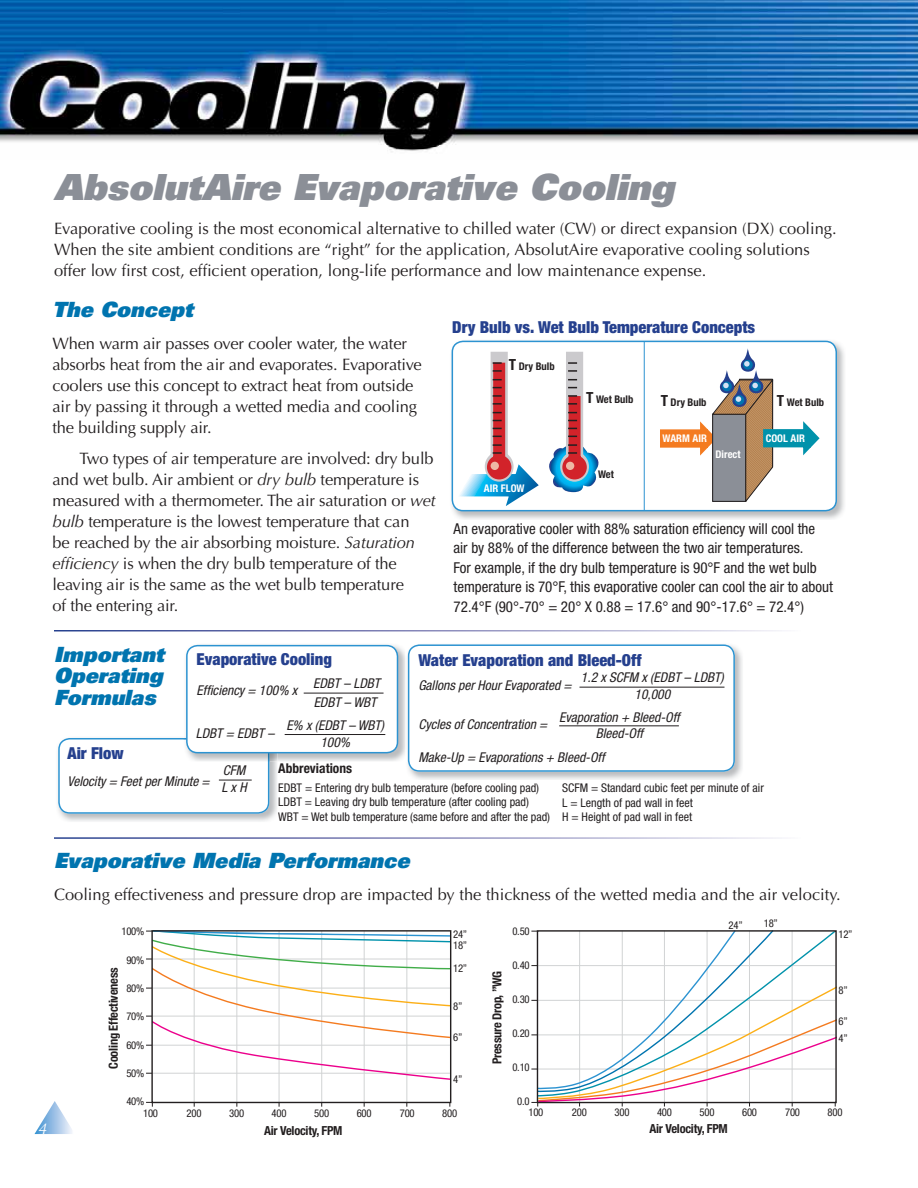
<style>
.page{position:relative;width:918px;height:1188px;background:#fff}
.page>*{position:absolute;margin:0;border:0;box-sizing:border-box;transform-origin:0 0}
.t1{font:italic 900 36px "Univers";color:#8b8f97}
.t2{font:italic 900 21px/21.3px "Univers";color:#0074af;text-align:justify}
.t3{font:16.5px/21px "Optima";letter-spacing:-.01em;color:#231f20}
.t4{font:900 condensed 16.5px "Helvetica Neue";color:#25408e}
.t5{font:italic 15.75px "Optima";color:#fff}
.t6{font:condensed 15px/19.5px "Helvetica Neue";color:#231f20}
.t7{font:italic condensed 13.5px/16.5px "Helvetica Neue";color:#231f20;text-align:center}
.t8{font:700 condensed 13.5px "Helvetica Neue";color:#231f20}
.t9{font:700 condensed 12.45px "Helvetica Neue";letter-spacing:-.02em;color:#231f20}
.t10{font:condensed 12px/14.7px "Helvetica Neue";color:#231f20}
.t11{font:condensed 10.65px/12px "Helvetica Neue";letter-spacing:-.02em;color:#231f20}
.t12{font:700 condensed 10.5px "Helvetica Neue";color:#231f20}
.t13{font:700 condensed 10.5px "Helvetica Neue";color:#fff}
.s1{font-style:italic}
.s2{font-size:15.3px}
</style>
<div class="page">
<img style="left:0;top:0;width:918px;height:152px">
<svg style="left:35px;top:1101px;width:37px;height:33px"></svg>
<img style="left:451px;top:340px;width:393px;height:179px">
<div style="left:452px;top:341px;width:384px;height:170px;background:#fff;border-radius:11px"></div>
<div style="left:452px;top:341px;width:385px;height:170px;border:2px solid #2c93d1;border-radius:11px"></div>
<img style="left:407px;top:647px;width:335px;height:133px">
<svg style="left:408px;top:644px;width:327px;height:128px"></svg>
<hr style="left:559px;top:725px;width:120px;height:1px;background:#231f20">
<hr style="left:579px;top:687px;width:145px;height:1px;background:#231f20">
<hr style="left:194px;top:931px;width:1px;height:171px;background:#d1d3d4">
<hr style="left:279px;top:931px;width:1px;height:171px;background:#d1d3d4">
<hr style="left:364px;top:931px;width:1px;height:171px;background:#d1d3d4">
<hr style="left:236px;top:931px;width:1px;height:171px;background:#d1d3d4">
<hr style="left:321px;top:931px;width:1px;height:171px;background:#d1d3d4">
<hr style="left:406px;top:931px;width:1px;height:171px;background:#d1d3d4">
<svg style="left:146px;top:931px;width:303px;height:150px"></svg>
<div style="left:151px;top:930px;width:300px;height:173px;border:1px solid #231f20"></div>
<svg style="left:146px;top:1102px;width:7px;height:5px"></svg>
<svg style="left:531px;top:931px;width:305px;height:176px"></svg>
<img style="left:60px;top:762px;width:217px;height:60px">
<svg style="left:58px;top:738px;width:211px;height:76px"></svg>
<hr style="left:219px;top:780px;width:33px;height:1px;background:#231f20">
<svg style="left:660px;top:348px;width:160px;height:154px"></svg>
<svg style="left:549px;top:351px;width:50px;height:141px"></svg>
<div style="left:566px;top:462px;width:8px;height:8px;background:#eeb8a5;border-radius:50%"></div>
<svg style="left:459px;top:351px;width:80px;height:155px"></svg>
<div style="left:491px;top:462px;width:8px;height:8px;background:#eeb8a5;border-radius:50%"></div>
<hr style="left:644px;top:341px;width:1px;height:170px;background:#2c93d1">
<img style="left:186px;top:644px;width:219px;height:117px">
<img style="left:184px;top:736px;width:93px;height:26px">
<img style="left:183px;top:738px;width:86px;height:24px">
<div style="left:187px;top:646px;width:211px;height:107px;background:#fff;border-radius:11px"></div>
<div style="left:186px;top:645px;width:212px;height:108px;border:2px solid #2c93d1;border-radius:11px"></div>
<hr style="left:304px;top:693px;width:80px;height:1px;background:#231f20">
<hr style="left:285px;top:734px;width:100px;height:1px;background:#231f20">
<h1 class="t1" style="left:54px;top:174px;width:622px">AbsolutAire Evaporative Cooling</h1>
<p class="t3" style="left:54px;top:220px;width:784px">Evaporative cooling is the most economical alternative to chilled water (CW) or direct expansion (DX) cooling.<br>When the site ambient conditions are “right” for the application, AbsolutAire evaporative cooling solutions offer low first cost, efficient operation, long-life performance and low maintenance expense.</p>
<p class="t2" style="left:53px;top:301px;width:142px">The Concept</p>
<p class="t3" style="left:53px;top:334px;width:371px">When warm air passes over cooler water, the water absorbs heat from the air and evaporates. Evaporative coolers use this concept to extract heat from outside air by passing it through a wetted media and cooling the building supply air.</p>
<p class="t3" style="left:53px;top:450px;width:385px;text-indent:27px">Two types of air temperature are involved: dry bulb and wet bulb. Air ambient or <span class="s1">dry bulb</span> temperature is measured with a thermometer. The air saturation or <span class="s1">wet bulb</span> temperature is the lowest temperature that can<br>be reached by the air absorbing moisture. <span class="s1">Saturation efficiency</span> is when the dry bulb temperature of the leaving air is the same as the wet bulb temperature<br>of the entering air.</p>
<p class="t4" style="left:452px;top:321px;width:305px">Dry Bulb vs. Wet Bulb Temperature Concepts</p>
<p class="t12" style="left:509px;top:363px;width:47px"><span class="s2">T</span> Dry Bulb</p>
<p class="t12" style="left:586px;top:396px;width:49px"><span class="s2">T</span> Wet Bulb</p>
<p class="t12" style="left:661px;top:398px;width:47px"><span class="s2">T</span> Dry Bulb</p>
<p class="t12" style="left:777px;top:398px;width:49px"><span class="s2">T</span> Wet Bulb</p>
<p class="t13" style="left:663px;top:435px;width:46px">WARM AIR</p>
<p class="t13" style="left:766px;top:434px;width:41px">COOL AIR</p>
<p class="t13" style="left:716px;top:450px;width:27px">Direct</p>
<p class="t12" style="left:598px;top:470px;width:17px">Wet</p>
<p class="t13" style="left:484px;top:484px;width:42px">AIR FLOW</p>
<p class="t6" style="left:454px;top:520px;width:381px">An evaporative cooler with 88% saturation efficiency will cool the air by 88% of the difference between the two air temperatures.<br>For example, if the dry bulb temperature is 90°F and the wet bulb temperature is 70°F, this evaporative cooler can cool the air to about 72.4°F (90°-70° = 20° X 0.88 = 17.6° and 90°-17.6° = 72.4°)</p>
<p class="t2" style="left:54px;top:646px;width:111px">Important Operating Formulas</p>
<p class="t4" style="left:197px;top:653px;width:137px">Evaporative Cooling</p>
<p class="t7" style="left:197px;top:684px;width:102px">Efficiency = 100% x</p>
<p class="t7" style="left:313px;top:675px;width:69px;line-height:19.5px;text-align:left">EDBT – LDBT<br>EDBT – WBT</p>
<p class="t4" style="left:418px;top:654px;width:225px">Water Evaporation and Bleed-Off</p>
<p class="t7" style="left:418px;top:678px;width:155px">Gallons per Hour Evaporated =</p>
<p class="t7" style="left:581px;top:670px;width:144px">1.2 x SCFM x (EDBT – LDBT)<br>10,000</p>
<p class="t7" style="left:418px;top:717px;width:130px">Cycles of Concentration =</p>
<p class="t7" style="left:559px;top:710px;width:122px">Evaporation + Bleed-Off<br>Bleed-Off</p>
<p class="t7" style="left:418px;top:750px;width:188px">Make-Up = Evaporations + Bleed-Off</p>
<p class="t7" style="left:196px;top:726px;width:80px">LDBT = EDBT –</p>
<p class="t7" style="left:286px;top:719px;width:99px">E% x (EDBT – WBT)<br>100%</p>
<p class="t4" style="left:68px;top:747px;width:58px">Air Flow</p>
<p class="t7" style="left:68px;top:774px;width:144px">Velocity = Feet per Minute =</p>
<p class="t7" style="left:221px;top:764px;width:27px;text-align:left">CFM<br>L x H</p>
<p class="t8" style="left:278px;top:763px;width:75px">Abbreviations</p>
<p class="t10" style="left:278px;top:781px;width:274px">EDBT = Entering dry bulb temperature (before cooling pad)<br>LDBT = Leaving dry bulb temperature (after cooling pad)<br>WBT = Wet bulb temperature (same before and after the pad)</p>
<p class="t10" style="left:562px;top:781px;width:203px">SCFM = Standard cubic feet per minute of air<br>L = Length of pad wall in feet<br>H = Height of pad wall in feet</p>
<p class="t5" style="left:39px;top:1122px;width:10px">4</p>
<p class="t2" style="left:54px;top:852px;width:357px">Evaporative Media Performance</p>
<p class="t3" style="left:54px;top:886px;width:788px">Cooling effectiveness and pressure drop are impacted by the thickness of the wetted media and the air velocity.</p>
<p class="t11" style="left:121px;top:926px;width:24px">100%</p>
<p class="t11" style="left:126px;top:955px;width:19px">90%</p>
<p class="t11" style="left:126px;top:983px;width:19px">80%</p>
<p class="t11" style="left:126px;top:1011px;width:19px">70%</p>
<p class="t11" style="left:126px;top:1040px;width:19px">60%</p>
<p class="t11" style="left:126px;top:1068px;width:19px">50%</p>
<p class="t11" style="left:143px;top:1096px;width:16px;text-indent:-17px">40%<br>100</p>
<p class="t9" style="left:109px;top:1069px;width:103px;rotate:-90deg">Cooling Effectiveness</p>
<p class="t11" style="left:453px;top:929px;width:16px;line-height:11.2px">24”<br>18”</p>
<p class="t11" style="left:453px;top:964px;width:16px">12”</p>
<p class="t11" style="left:453px;top:1001px;width:11px">8”</p>
<p class="t11" style="left:453px;top:1032px;width:11px">6”</p>
<p class="t11" style="left:453px;top:1074px;width:11px">4”</p>
<p class="t11" style="left:272px;top:1108px;width:16px">400</p>
<p class="t11" style="left:357px;top:1108px;width:16px">600</p>
<p class="t11" style="left:442px;top:1108px;width:16px">800</p>
<p class="t11" style="left:187px;top:1108px;width:16px">200</p>
<p class="t11" style="left:400px;top:1108px;width:16px">700</p>
<p class="t11" style="left:229px;top:1108px;width:16px">300</p>
<p class="t11" style="left:314px;top:1108px;width:16px">500</p>
<p class="t9" style="left:264px;top:1126px;width:80px">Air Velocity, FPM</p>
<p class="t9" style="left:493px;top:1064px;width:95px;rotate:-90deg">Pressure Drop, ”WG</p>
<p class="t11" style="left:729px;top:920px;width:16px">24”</p>
<p class="t11" style="left:764px;top:919px;width:16px">18”</p>
<p class="t11" style="left:512px;top:926px;width:19px">0.50</p>
<p class="t11" style="left:512px;top:960px;width:19px">0.40</p>
<p class="t11" style="left:512px;top:994px;width:19px">0.30</p>
<p class="t11" style="left:512px;top:1028px;width:19px">0.20</p>
<p class="t11" style="left:512px;top:1062px;width:19px">0.10</p>
<p class="t11" style="left:528px;top:1096px;width:16px;line-height:10.9px;text-indent:-11px">0.0<br>100</p>
<p class="t11" style="left:615px;top:1107px;width:16px">300</p>
<p class="t11" style="left:700px;top:1107px;width:16px">500</p>
<p class="t9" style="left:649px;top:1124px;width:80px">Air Velocity, FPM</p>
<p class="t11" style="left:838px;top:930px;width:16px">12”</p>
<p class="t11" style="left:838px;top:985px;width:11px">8”</p>
<p class="t11" style="left:838px;top:1013px;width:11px;line-height:17.4px">6”<br>4”</p>
<p class="t11" style="left:657px;top:1107px;width:16px">400</p>
<p class="t11" style="left:742px;top:1107px;width:16px">600</p>
<p class="t11" style="left:828px;top:1107px;width:16px">800</p>
<p class="t11" style="left:572px;top:1107px;width:16px">200</p>
<p class="t11" style="left:785px;top:1107px;width:16px">700</p>
</div>
